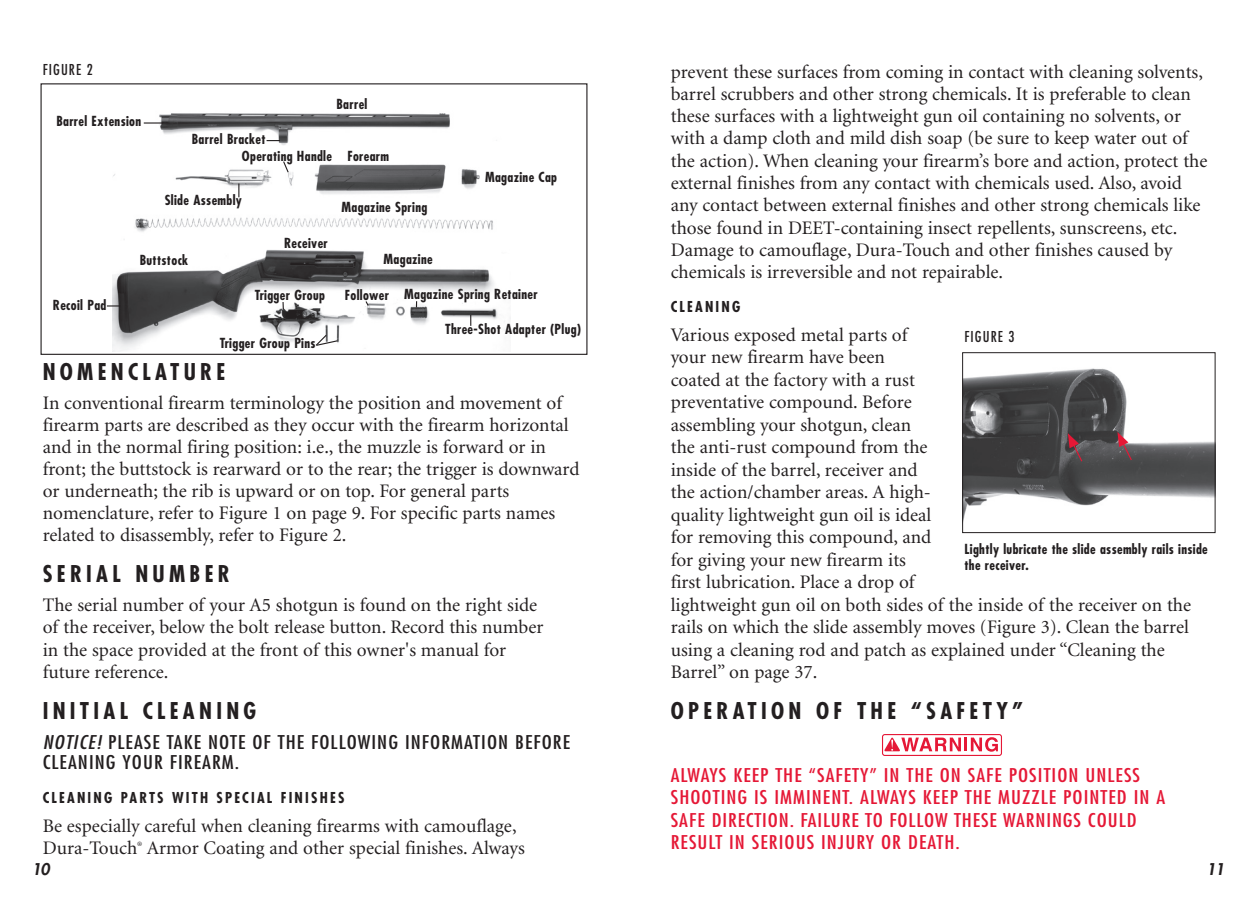
<style>
.page{position:relative;width:1256px;height:912px;background:#fff}
.page>*{position:absolute;margin:0;border:0;box-sizing:border-box;transform-origin:0 0}
.t1{font:700 condensed 22.5px "Futura";letter-spacing:.19em;color:#231f20}
.t2{font:19.12px/22.5px "Minion";color:#231f20}
.t3{font:condensed 18.45px "Futura";letter-spacing:.05em;color:#e51836;scale:1.15 1}
.t4{font:condensed 18.45px/20.2px "Futura";letter-spacing:.05em;color:#231f20;scale:1.15 1}
.t5{font:italic 800 15.75px "Futura";color:#231f20}
.t6{font:700 condensed 14.62px "Futura";letter-spacing:.15em;color:#231f20}
.t7{font:condensed 14.62px "Futura";letter-spacing:.075em;color:#231f20}
.t8{font:700 condensed 13.5px/15.8px "Futura";letter-spacing:.025em;color:#231f20}
.s1{font-style:italic}
</style>
<div class="page">
<svg style="left:882px;top:734px;width:120px;height:21px"></svg>
<img style="left:964px;top:368px;width:249px;height:150px">
<div style="left:962px;top:352px;width:253px;height:181px;border:1px solid #231f20"></div>
<svg style="left:1067px;top:433px;width:16px;height:29px"></svg>
<svg style="left:1117px;top:432px;width:15px;height:29px"></svg>
<img style="left:112px;top:113px;width:399px;height:239px">
<div style="left:41px;top:83px;width:546px;height:272px;border:1px solid #231f20"></div>
<svg style="left:144px;top:122px;width:18px;height:1px"></svg>
<svg style="left:282px;top:302px;width:2px;height:7px"></svg>
<svg style="left:314px;top:333px;width:25px;height:14px"></svg>
<svg style="left:238px;top:183px;width:1px;height:14px"></svg>
<svg style="left:107px;top:305px;width:13px;height:1px"></svg>
<svg style="left:364px;top:300px;width:5px;height:7px"></svg>
<svg style="left:282px;top:160px;width:7px;height:14px"></svg>
<svg style="left:266px;top:140px;width:14px;height:1px"></svg>
<p class="t7" style="left:43px;top:60px;width:25px">FIGURE</p>
<p class="t7" style="left:87px;top:60px;width:8px">2</p>
<p class="t8" style="left:56px;top:113px;width:86px">Barrel Extension</p>
<p class="t8" style="left:192px;top:131px;width:75px">Barrel Bracket</p>
<p class="t8" style="left:336px;top:96px;width:32px">Barrel</p>
<p class="t8" style="left:242px;top:147px;width:92px">Operating Handle</p>
<p class="t8" style="left:347px;top:148px;width:43px">Forearm</p>
<p class="t8" style="left:165px;top:192px;width:79px">Slide Assembly</p>
<p class="t8" style="left:284px;top:235px;width:45px">Receiver</p>
<p class="t8" style="left:341px;top:199px;width:87px">Magazine Spring</p>
<p class="t8" style="left:140px;top:252px;width:50px">Buttstock</p>
<p class="t8" style="left:383px;top:251px;width:51px">Magazine</p>
<p class="t8" style="left:485px;top:169px;width:74px">Magazine Cap</p>
<p class="t8" style="left:53px;top:296px;width:55px">Recoil Pad</p>
<p class="t8" style="left:255px;top:287px;width:72px">Trigger Group</p>
<p class="t8" style="left:220px;top:335px;width:97px">Trigger Group Pins</p>
<p class="t8" style="left:345px;top:287px;width:46px">Follower</p>
<p class="t8" style="left:404px;top:286px;width:135px">Magazine Spring Retainer</p>
<p class="t8" style="left:445px;top:320px;width:137px">Three-Shot Adapter (Plug)</p>
<p class="t1" style="left:43px;top:357px;width:184px">Nomenc lature</p>
<p class="t2" style="left:43px;top:392px;width:538px">In conventional firearm terminology the position and movement of firearm parts are described as they occur with the firearm horizontal and in the normal firing position: i.e., the muzzle is forward or in front; the buttstock is rearward or to the rear; the trigger is downward or underneath; the rib is upward or on top. For general parts nomenclature, refer to Figure 1 on page 9. For specific parts names related to disassembly, refer to Figure 2.</p>
<p class="t1" style="left:43px;top:559px;width:188px">SerialN umber</p>
<p class="t2" style="left:43px;top:594px;width:502px">The serial number of your A5 shotgun is found on the right side of the receiver, below the bolt release button. Record this number in the space provided at the front of this owner's manual for future reference.</p>
<p class="t1" style="left:43px;top:695px;width:215px">Initial Cleaning</p>
<p class="t4" style="left:43px;top:731px;width:460px"><span class="s1">NOTICE!</span> PLEASE TAKE NOTE OF THE FOLLOWINGI NFORMATION B EFORE<br>CLEANING YOUR FIREARM.</p>
<p class="t6" style="left:43px;top:787px;width:303px">Cleaning Parts withSp ec ial Finishes</p>
<p class="t2" style="left:43px;top:814px;width:483px">Be especially careful when cleaning firearms with camouflage,<br>Dura-Touch<sup>®</sup> Armor Coating and other special finishes. Always</p>
<p class="t5" style="left:32px;top:858px;width:19px">10</p>
<p class="t2" style="left:671px;top:61px;width:538px">prevent these surfaces from coming in contact with cleaning solvents, barrel scrubbers and other strong chemicals. It is preferable to clean these surfaces with a lightweight gun oil containing no solvents, or with a damp cloth and mild dish soap (be sure to keep water out of the action). When cleaning your firearm’s bore and action, protect the external finishes from any contact with chemicals used. Also, avoid any contact between external finishes and other strong chemicals like those found in DEET-containing insect repellents, sunscreens, etc.<br>Damage to camouflage, Dura-Touch and other finishes caused by chemicals is irreversible and not repairable.</p>
<p class="t6" style="left:670px;top:297px;width:19px">CLEANING</p>
<p class="t2" style="left:670px;top:324px;width:522px">Various exposed metal parts of<br>your new firearm have been<br>coated at the factory with a rust<br>preventative compound. Before<br>assembling your shotgun, clean<br>the anti-rust compound from the<br>inside of the barrel, receiver and<br>the action/chamber areas. A high-<br>quality lightweight gun oil is ideal<br>for removing this compound, and<br>for giving your new firearm its<br>first lubrication. Place a drop of<br>lightweight gun oil on both sides of the inside of the receiver on the rails on which the slide assembly moves (Figure 3). Clean the barrel using a cleaning rod and patch as explained under “Cleaning the Barrel” on page 37.</p>
<p class="t1" style="left:670px;top:695px;width:354px">operation of the “Safety”</p>
<p class="t7" style="left:964px;top:327px;width:25px">FIGURE</p>
<p class="t7" style="left:1008px;top:327px;width:8px">3</p>
<p class="t8" style="left:964px;top:540px;width:245px">Lightly lubricate the slide assembly rails inside the receiver.</p>
<p class="t3" style="left:670px;top:763px;width:17px">ALWAYSKEEPTHE</p>
<p class="t3" style="left:808px;top:763px;width:16px">“SAFETY</p>
<p class="t3" style="left:869px;top:763px;width:26px">” INTHEONSAFEPOS</p>
<p class="t3" style="left:1037px;top:763px;width:26px">ITIONUNLESS</p>
<p class="t3" style="left:670px;top:785px;width:10px">SHOOT</p>
<p class="t3" style="left:720px;top:785px;width:89px">ING IS IMMINENT</p>
<p class="t3" style="left:849px;top:785px;width:27px">. ALWAYSKEEPTHEMUZZLEPO</p>
<p class="t3" style="left:1083px;top:785px;width:13px">INTED</p>
<p class="t3" style="left:1133px;top:785px;width:12px">INA</p>
<p class="t3" style="left:670px;top:808px;width:8px">SAFE</p>
<p class="t3" style="left:711px;top:808px;width:23px">DIRECT</p>
<p class="t3" style="left:762px;top:808px;width:62px">ION. FAILURETOFOLLOWTHESEWARN</p>
<p class="t3" style="left:1046px;top:808px;width:39px">INGS COULD</p>
<p class="t3" style="left:670px;top:830px;width:8px">RESULT</p>
<p class="t3" style="left:729px;top:830px;width:14px">INSER</p>
<p class="t3" style="left:778px;top:830px;width:13px">IOUS</p>
<p class="t3" style="left:821px;top:830px;width:30px">INJURYORDEATH</p>
<p class="t3" style="left:955px;top:830px;width:5px">.</p>
<p class="t5" style="left:1206px;top:858px;width:19px">11</p>
</div>
